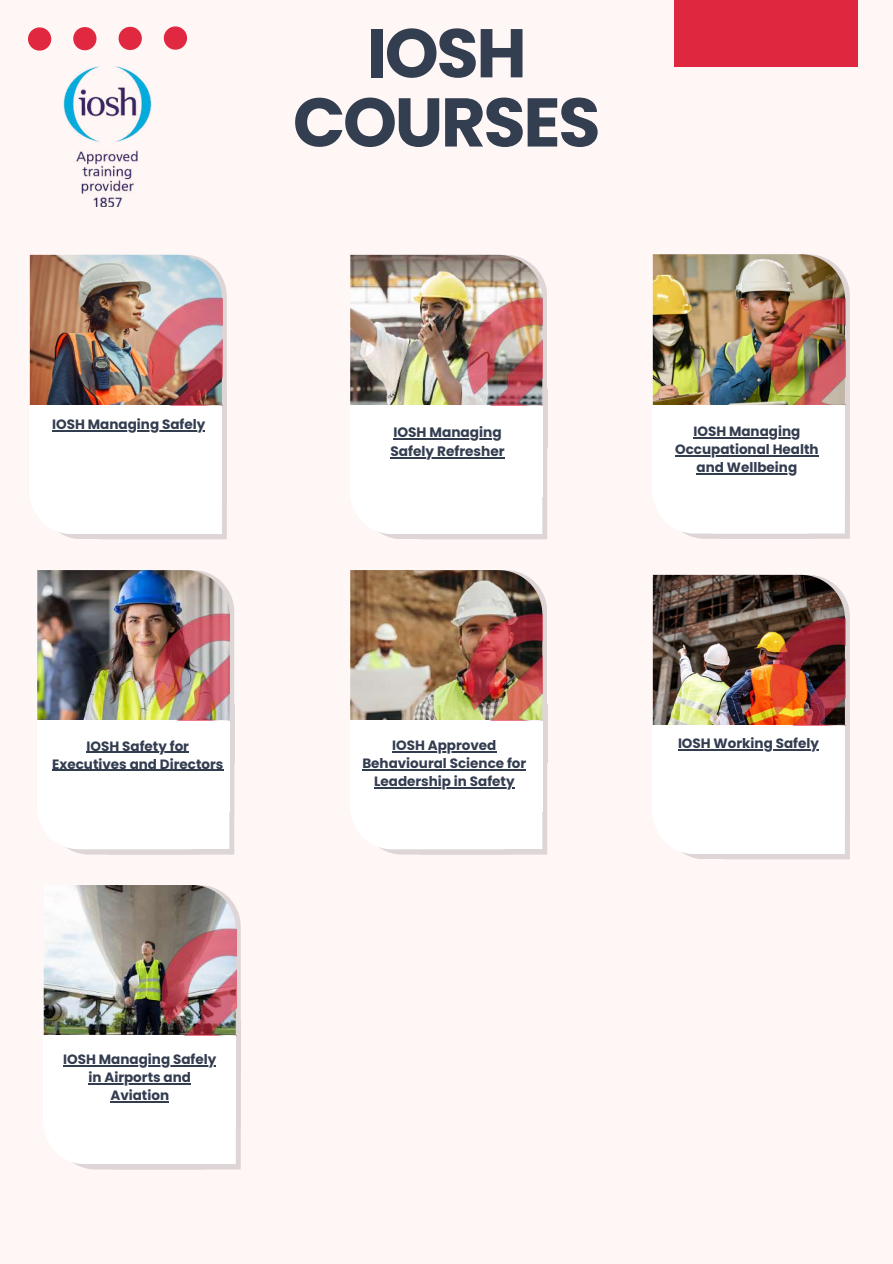
<style>
.page{position:relative;width:893px;height:1264px;background:#fff}
.page>*{position:absolute;margin:0;border:0;box-sizing:border-box;transform-origin:0 0}
.t1{font:700 68.85px/69.2px "Poppins";letter-spacing:-.035em;color:#333e50;text-align:center}
.t2{font:700 13.65px/19.2px "Poppins";color:#333d50}
.t3{font:700 13.5px/18px "Poppins";color:#333d50;text-align:center}
</style>
<div class="page">
<div style="left:0;top:0;width:892px;height:1263px;background:#fff6f6"></div>
<div style="left:674px;top:0;width:183px;height:66px;background:#df273f"></div>
<svg style="left:164px;top:26px;width:23px;height:24px"></svg>
<svg style="left:119px;top:27px;width:23px;height:23px"></svg>
<svg style="left:73px;top:27px;width:23px;height:23px"></svg>
<svg style="left:28px;top:27px;width:23px;height:23px"></svg>
<img style="left:63px;top:66px;width:89px;height:140px">
<svg style="left:59px;top:381px;width:168px;height:158px"></svg>
<img style="left:30px;top:255px;width:192px;height:150px">
<div style="left:30px;top:405px;width:192px;height:92px;background:#fff"></div>
<img style="left:144px;top:289px;width:78px;height:116px">
<hr style="left:52px;top:430px;width:153px;height:1px;background:#333d50">
<svg style="left:379px;top:381px;width:168px;height:158px"></svg>
<img style="left:350px;top:255px;width:192px;height:150px">
<div style="left:350px;top:405px;width:192px;height:92px;background:#fff"></div>
<img style="left:465px;top:289px;width:77px;height:116px">
<hr style="left:393px;top:438px;width:108px;height:1px;background:#333d50">
<hr style="left:390px;top:457px;width:114px;height:1px;background:#333d50">
<svg style="left:681px;top:381px;width:168px;height:158px"></svg>
<img style="left:652px;top:254px;width:192px;height:151px">
<div style="left:652px;top:405px;width:192px;height:91px;background:#fff"></div>
<img style="left:767px;top:289px;width:78px;height:115px">
<hr style="left:693px;top:437px;width:107px;height:1px;background:#333d50">
<hr style="left:675px;top:455px;width:143px;height:1px;background:#333d50">
<hr style="left:696px;top:473px;width:101px;height:1px;background:#333d50">
<svg style="left:66px;top:696px;width:168px;height:158px"></svg>
<img style="left:37px;top:570px;width:192px;height:150px">
<div style="left:37px;top:720px;width:192px;height:92px;background:#fff"></div>
<img style="left:152px;top:604px;width:77px;height:116px">
<hr style="left:87px;top:752px;width:102px;height:1px;background:#333d50">
<hr style="left:52px;top:770px;width:171px;height:1px;background:#333d50">
<svg style="left:73px;top:1011px;width:168px;height:158px"></svg>
<img style="left:44px;top:885px;width:192px;height:150px">
<div style="left:44px;top:1035px;width:192px;height:91px;background:#fff"></div>
<img style="left:158px;top:919px;width:78px;height:116px">
<hr style="left:63px;top:1065px;width:153px;height:1px;background:#333d50">
<hr style="left:88px;top:1083px;width:103px;height:1px;background:#333d50">
<hr style="left:110px;top:1101px;width:59px;height:1px;background:#333d50">
<svg style="left:682px;top:701px;width:167px;height:158px"></svg>
<img style="left:652px;top:575px;width:192px;height:150px">
<div style="left:652px;top:725px;width:192px;height:91px;background:#fff"></div>
<img style="left:767px;top:609px;width:78px;height:116px">
<hr style="left:678px;top:749px;width:140px;height:1px;background:#333d50">
<svg style="left:379px;top:696px;width:168px;height:158px"></svg>
<img style="left:350px;top:570px;width:192px;height:150px">
<div style="left:350px;top:720px;width:192px;height:92px;background:#fff"></div>
<img style="left:465px;top:604px;width:77px;height:116px">
<hr style="left:392px;top:751px;width:104px;height:1px;background:#333d50">
<hr style="left:362px;top:769px;width:164px;height:1px;background:#333d50">
<hr style="left:374px;top:787px;width:140px;height:1px;background:#333d50">
<h1 class="t1" style="left:293px;top:19px;width:309px">IOSH<br>COURSES</h1>
<p class="t3" style="left:52px;top:415px;width:154px">IOSH Managing Safely</p>
<p class="t3" style="left:52px;top:737px;width:173px">IOSH Safety for<br>Executives and Directors</p>
<p class="t3" style="left:63px;top:1050px;width:154px">IOSH Managing Safely in Airports and<br>Aviation</p>
<p class="t2" style="left:390px;top:422px;width:116px">IOSH Managing<br>Safely Refresher</p>
<p class="t3" style="left:675px;top:422px;width:145px">IOSH Managing<br>Occupational Health and Wellbeing</p>
<p class="t3" style="left:392px;top:736px;width:106px">IOSH Approved</p>
<p class="t3" style="left:678px;top:734px;width:142px">IOSH Working Safely</p>
<p class="t3" style="left:362px;top:754px;width:165px">Behavioural Science for<br>Leadership in Safety</p>
</div>
